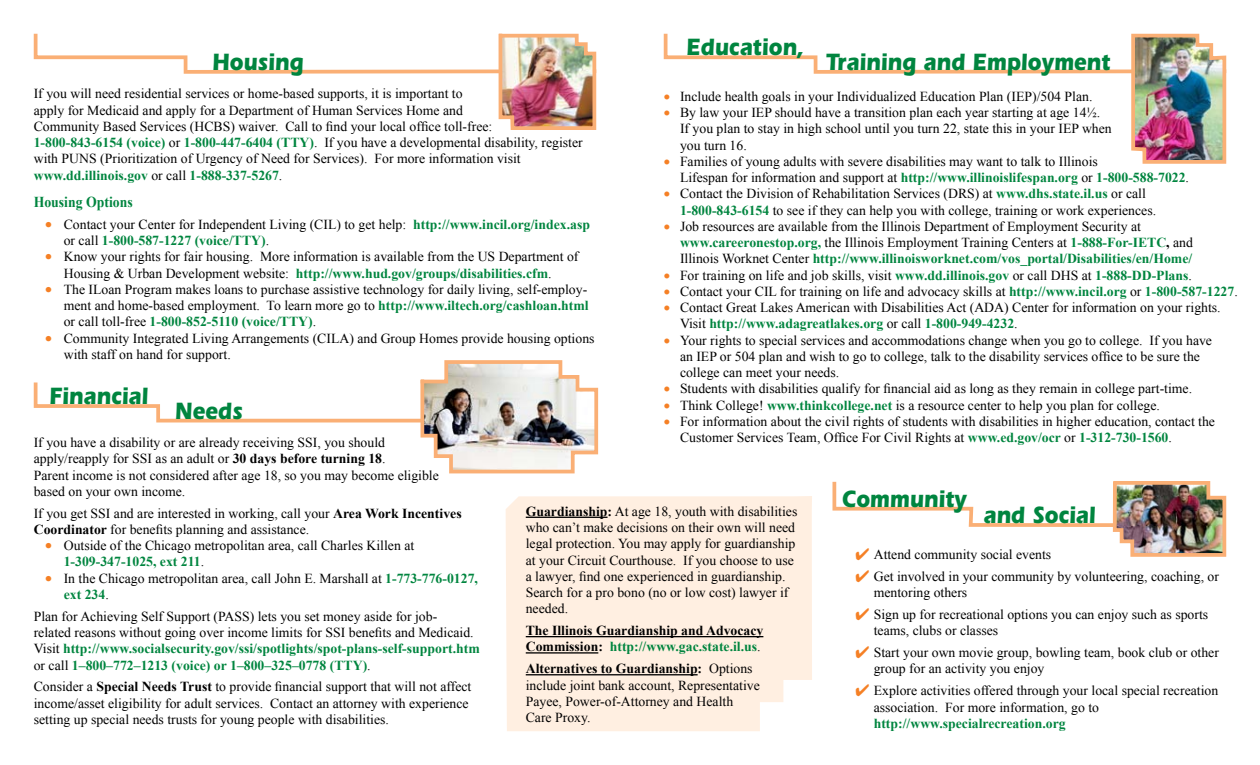
<style>
.page{position:relative;width:1260px;height:765px;background:#fff}
.page>*{position:absolute;margin:0;border:0;box-sizing:border-box;transform-origin:0 0}
.t1{font:700 24.38px "Itc Eras";color:#00853f;scale:.87 1}
.t2{font:700 15.12px "Times New Roman";color:#00853f;scale:.91 1}
.t3{font:13.75px/16.2px "Times New Roman";color:#000}
.t4{font:700 13.75px/16.2px "Times New Roman";color:#000}
.s1{color:#f58025}
.s2{font-weight:700;color:#00853f}
.s3{font-weight:700}
.s4{color:#00853f}
.s5{font-weight:400}
</style>
<div class="page">
<div style="left:506px;top:496px;width:306px;height:235px;background:#ffefe1"></div>
<img style="left:832px;top:481px;width:395px;height:76px">
<svg style="left:33px;top:33px;width:564px;height:97px"></svg>
<hr style="left:526px;top:517px;width:82px;height:1px;background:#000">
<hr style="left:526px;top:636px;width:237px;height:1px;background:#000">
<hr style="left:526px;top:652px;width:72px;height:2px;background:#000">
<hr style="left:526px;top:674px;width:172px;height:1px;background:#000">
<svg style="left:33px;top:360px;width:566px;height:114px"></svg>
<svg style="left:663px;top:33px;width:564px;height:131px"></svg>
<p class="t1" style="left:686px;top:33px;width:137px">Education,</p>
<p class="t3" style="left:664px;top:88px;width:430px"><span class="s1">•</span> Include health goals in your Individualized Education Plan (IEP)/504 Plan.</p>
<p class="t3" style="left:680px;top:104px;width:433px;text-indent:-16px"><span class="s1">•</span> By law your IEP should have a transition plan each year starting at age 14½.<br>If you plan to stay in high school until you turn 22, state this in your IEP when you turn 16.</p>
<p class="t3" style="left:680px;top:153px;width:511px;text-indent:-16px"><span class="s1">•</span> Families of young adults with severe disabilities may want to talk to Illinois<br>Lifespan for information and support at <span class="s2">http://www.illinoislifespan.org</span> or <span class="s2">1-800-588-7022</span>.</p>
<p class="t3" style="left:664px;top:185px;width:484px"><span class="s1">•</span> Contact the Division of Rehabilitation Services (DRS) at <span class="s2">www.dhs.state.il.us</span> or call</p>
<p class="t3" style="left:680px;top:202px;width:478px"><span class="s2">1-800-843-6154</span> to see if they can help you with college, training or work experiences.</p>
<p class="t3" style="left:680px;top:218px;width:515px;text-indent:-16px"><span class="s1">•</span> Job resources are available from the Illinois Department of Employment Security at <span class="s2">www.careeronestop.org,</span> the Illinois Employment Training Centers at <span class="s2">1-888-For-IETC</span><span class="s3">,</span> and<br>Illinois Worknet Center <span class="s2">http://www.illinoisworknet.com/vos_portal/Disabilities/en/Home/</span></p>
<p class="t3" style="left:664px;top:267px;width:530px"><span class="s1">•</span> For training on life and job skills, visit <span class="s2">www.dd.illinois.gov</span> or call DHS at <span class="s2">1-888-DD-Plans</span>.</p>
<p class="t3" style="left:664px;top:283px;width:576px"><span class="s1">•</span> Contact your CIL for training on life and advocacy skills at <span class="s2">http://www.incil.org</span> or <span class="s2">1-800-587-1227</span>.</p>
<p class="t3" style="left:680px;top:299px;width:542px;text-indent:-16px"><span class="s1">•</span> Contact Great Lakes American with Disabilities Act (ADA) Center for information on your rights.<br>Visit <span class="s2">http://www.adagreatlakes.org</span> or call <span class="s2">1-800-949-4232</span>.</p>
<p class="t3" style="left:664px;top:332px;width:550px"><span class="s1">•</span> Your rights to special services and accommodations change when you go to college. If you have</p>
<p class="t3" style="left:680px;top:348px;width:522px">an IEP or 504 plan and wish to go to college, talk to the disability services office to be sure the college can meet your needs.</p>
<p class="t3" style="left:664px;top:380px;width:530px"><span class="s1">•</span> Students with disabilities qualify for financial aid as long as they remain in college part-time.</p>
<p class="t3" style="left:664px;top:397px;width:498px"><span class="s1">•</span> Think College! <span class="s2">www.thinkcollege.net</span> is a resource center to help you plan for college.</p>
<p class="t3" style="left:680px;top:413px;width:537px;text-indent:-16px"><span class="s1">•</span> For information about the civil rights of students with disabilities in higher education, contact the<br>Customer Services Team, Office For Civil Rights at <span class="s2">www.ed.gov/ocr</span> or <span class="s2">1-312-730-1560</span>.</p>
<p class="t1" style="left:212px;top:48px;width:107px">Housing</p>
<p class="t1" style="left:826px;top:48px;width:328px">Training and Employment</p>
<p class="t3" style="left:34px;top:85px;width:550px">If you will need residential services or home-based supports, it is important to<br>apply for Medicaid and apply for a Department of Human Services Home and<br>Community Based Services (HCBS) waiver. Call to find your local office toll-free:<br><span class="s2">1-800-843-6154 (voice)</span> or <span class="s2">1-800-447-6404 (TTY)</span>. If you have a developmental disability, register with PUNS (Prioritization of Urgency of Need for Services). For more information visit <span class="s2">www.dd.illinois.gov</span> or call <span class="s2">1-888-337-5267</span>.</p>
<p class="t2" style="left:34px;top:192px;width:110px">Housing Options</p>
<p class="t3" style="left:64px;top:216px;width:528px;text-indent:-19px"><span class="s1">•</span> Contact your Center for Independent Living (CIL) to get help: <span class="s2">http://www.incil.org/index.asp </span>or call <span class="s2">1-800-587-1227 (voice/TTY)</span>.</p>
<p class="t3" style="left:45px;top:248px;width:535px;text-align:center"><span class="s1">•</span> Know your rights for fair housing. More information is available from the US Department of<br>Housing &amp; Urban Development website: <span class="s2">http://www.hud.gov/groups/disabilities.cfm</span>.</p>
<p class="t3" style="left:64px;top:281px;width:527px;text-align:justify;text-indent:-19px"><span class="s1">•</span> The ILoan Program makes loans to purchase assistive technology for daily living, self-employ&shy;ment and home-based employment. To learn more go to <span class="s2">http://www.iltech.org/cashloan.html </span>or call toll-free <span class="s2">1-800-852-5110 (voice/TTY)</span>.</p>
<p class="t3" style="left:64px;top:330px;width:532px;text-indent:-19px"><span class="s1">•</span> Community Integrated Living Arrangements (CILA) and Group Homes provide housing options with staff on hand for support.</p>
<p class="t1" style="left:49px;top:382px;width:116px">Financial</p>
<p class="t1" style="left:175px;top:397px;width:79px">Needs</p>
<p class="t3" style="left:34px;top:434px;width:407px">If you have a disability or are already receiving SSI, you should apply/reapply for SSI as an adult or <span class="s3">30 days before turning 18</span>.<br>Parent income is not considered after age 18, so you may become eligible based on your own income.</p>
<p class="t3" style="left:34px;top:505px;width:429px">If you get SSI and are interested in working, call your <span class="s3">Area Work Incentives<br>Coordinator</span> for benefits planning and assistance.</p>
<p class="t3" style="left:64px;top:537px;width:352px;text-indent:-19px"><span class="s1">•</span> Outside of the Chicago metropolitan area, call Charles Killen at<br><span class="s2">1-309-347-1025, ext 211</span>.</p>
<p class="t3" style="left:64px;top:570px;width:416px;text-indent:-19px"><span class="s1">•</span> In the Chicago metropolitan area, call John E. Marshall at <span class="s2">1-773-776-0127, ext 234</span>.</p>
<p class="t3" style="left:34px;top:608px;width:448px">Plan for Achieving Self Support (PASS) lets you set money aside for job-<br>related reasons without going over income limits for SSI benefits and Medicaid.<br>Visit <span class="s2">http://www.socialsecurity.gov/ssi/spotlights/spot-plans-self-support.htm </span>or call <span class="s2">1–800–772–1213 (voice) or 1–800–325–0778 (TTY)</span>.</p>
<p class="t3" style="left:34px;top:678px;width:439px">Consider a <span class="s3">Special Needs Trust</span> to provide financial support that will not affect income/asset eligibility for adult services. Contact an attorney with experience setting up special needs trusts for young people with disabilities.</p>
<p class="t1" style="left:842px;top:485px;width:145px">Community</p>
<p class="t3" style="left:526px;top:503px;width:273px"><span class="s3">Guardianship:</span> At age 18, youth with disabilities who can’t make decisions on their own will need legal protection. You may apply for guardianship at your Circuit Courthouse. If you choose to use a lawyer, find one experienced in guardianship.<br>Search for a pro bono (no or low cost) lawyer if needed.</p>
<p class="t4" style="left:526px;top:622px;width:239px">The Illinois Guardianship and Advocacy<br>Commission: <span class="s4">http://www.gac.state.il.us</span><span class="s5">.</span></p>
<p class="t3" style="left:526px;top:660px;width:236px"><span class="s3">Alternatives to Guardianship:</span> Options include joint bank account, Representative Payee, Power-of-Attorney and Health Care Proxy.</p>
<p class="t1" style="left:983px;top:501px;width:131px">and Social</p>
<p class="t3" style="left:855px;top:546px;width:198px"><span class="s1">✔</span> Attend community social events</p>
<p class="t3" style="left:874px;top:568px;width:347px;text-indent:-19px"><span class="s1">✔</span> Get involved in your community by volunteering, coaching, or mentoring others</p>
<p class="t3" style="left:874px;top:606px;width:336px;text-indent:-19px"><span class="s1">✔</span> Sign up for recreational options you can enjoy such as sports teams, clubs or classes</p>
<p class="t3" style="left:874px;top:644px;width:347px;text-indent:-19px"><span class="s1">✔</span> Start your own movie group, bowling team, book club or other group for an activity you enjoy</p>
<p class="t3" style="left:874px;top:682px;width:346px;text-indent:-19px"><span class="s1">✔</span> Explore activities offered through your local special recreation association. For more information, go to <span class="s2">http://www.specialrecreation.org</span></p>
</div>
